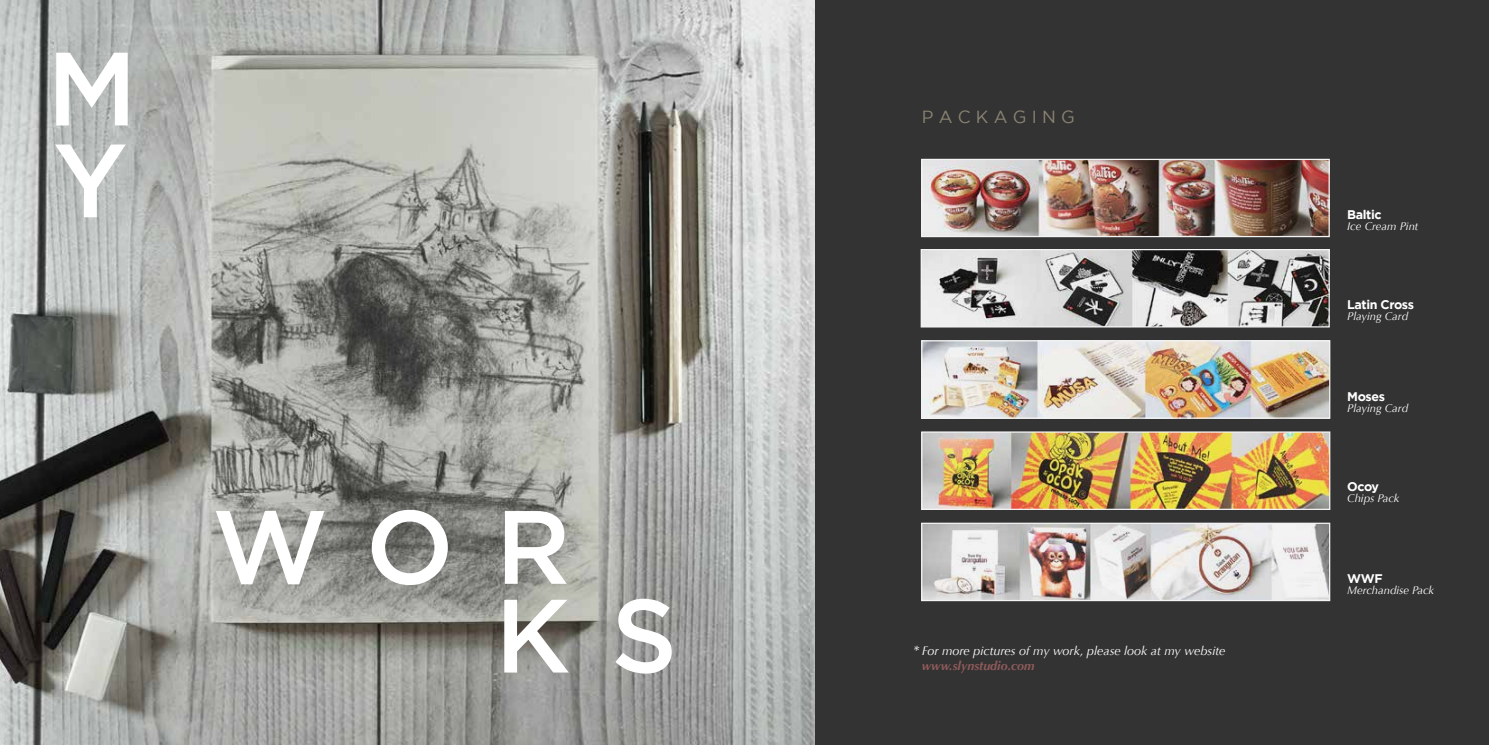
<style>
.page{position:relative;width:1489px;height:745px;background:#fff}
.page>*{position:absolute;margin:0;border:0;box-sizing:border-box;transform-origin:0 0}
.t1{font:500 103.88px/91.8px "Gotham";color:#fff}
.t2{font:17.5px "Gotham";letter-spacing:.3em;color:#8b8472}
.t3{font:italic 15px "Optima";color:#fff}
.t4{font:italic 12.5px "Optima";color:#fff}
.t5{font:700 12.5px "Gotham";letter-spacing:-.03em;color:#fff}
.t6{font:italic 700 12.5px "Optima";color:#905a5a}
.t7{font:italic 11.25px "Optima";color:#fff}
</style>
<div class="page">
<img style="left:0;top:0;width:815px;height:744px">
<div style="left:815px;top:0;width:673px;height:744px;background:#333334"></div>
<img style="left:923px;top:161px;width:404px;height:74px">
<div style="left:921px;top:159px;width:408px;height:78px;border:1px solid #fff"></div>
<img style="left:922px;top:251px;width:405px;height:74px">
<div style="left:920px;top:249px;width:409px;height:78px;border:1px solid #fff"></div>
<img style="left:923px;top:342px;width:405px;height:74px">
<div style="left:921px;top:340px;width:409px;height:78px;border:1px solid #fff"></div>
<img style="left:923px;top:433px;width:405px;height:74px">
<div style="left:921px;top:431px;width:409px;height:78px;border:1px solid #fff"></div>
<img style="left:923px;top:524px;width:405px;height:74px">
<div style="left:921px;top:522px;width:409px;height:78px;border:1px solid #fff"></div>
<h1 class="t1" style="left:47px;top:41px;width:92px">M<br>Y</h1>
<h1 class="t1" style="left:495px;top:501px;width:184px;line-height:88.6px;text-indent:-283px">WOR<br>K S</h1>
<h2 class="t2" style="left:921px;top:105px;width:155px">PACKAGING</h2>
<p class="t4" style="left:921px;top:643px;width:305px">For more pictures of my work, please look at my website</p>
<p class="t6" style="left:921px;top:658px;width:114px">www.slynstudio.com</p>
<h3 class="t3" style="left:912px;top:642px;width:8px">*</h3>
<p class="t5" style="left:1346px;top:206px;width:36px">Baltic</p>
<p class="t7" style="left:1346px;top:219px;width:73px">Ice Cream Pint</p>
<p class="t5" style="left:1346px;top:296px;width:68px">Latin Cross</p>
<p class="t7" style="left:1346px;top:309px;width:62px">Playing Card</p>
<p class="t5" style="left:1346px;top:388px;width:39px">Moses</p>
<p class="t7" style="left:1346px;top:401px;width:62px">Playing Card</p>
<p class="t5" style="left:1346px;top:477px;width:33px">Ocoy</p>
<p class="t7" style="left:1346px;top:491px;width:54px">Chips Pack</p>
<p class="t5" style="left:1346px;top:569px;width:37px">WWF</p>
<p class="t7" style="left:1346px;top:583px;width:88px">Merchandise Pack</p>
</div>
